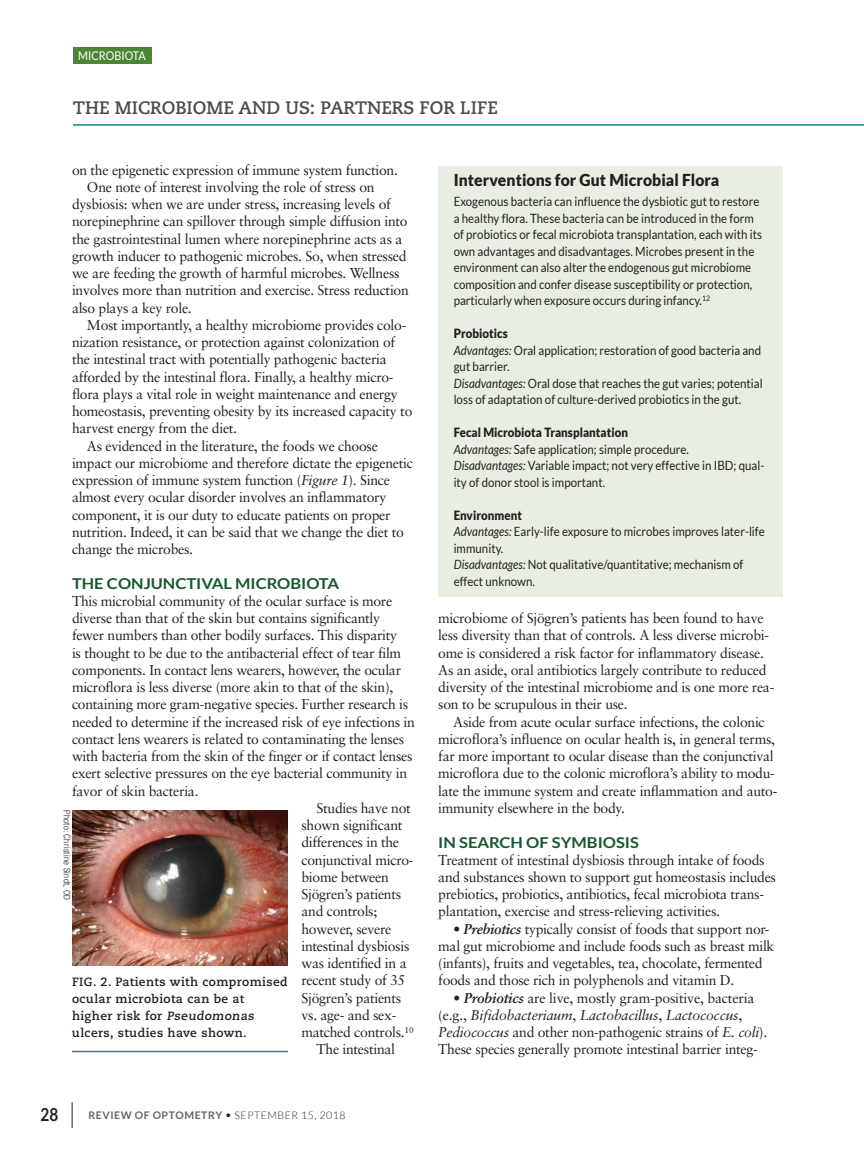
<style>
.page{position:relative;width:864px;height:1161px;background:#fff}
.page>*{position:absolute;margin:0;border:0;box-sizing:border-box;transform-origin:0 0}
.t1{font:700 18px "Caecilia LT Std";letter-spacing:-.005em;color:#4b4c4d}
.t2{font:700 18px "Lato";color:#231f20;scale:.85 1}
.t3{font:900 16.5px "Lato";letter-spacing:.005em;color:#231f20;scale:.95 1}
.t4{font:700 15px "Lato";color:#175730;scale:1.1 1}
.t5{font:14.25px/17.2px "Sabon";letter-spacing:-.02em;color:#231f20}
.t6{font:12.75px/16.5px "Lato";letter-spacing:.005em;color:#231f20;scale:.9 1}
.t7{font:700 12px/17.2px "Caecilia LT Std";letter-spacing:.035em;color:#231f20}
.t8{font:12px "Lato";letter-spacing:.005em;color:#fff;scale:.9 1}
.t9{font:700 10.5px "Lato";letter-spacing:.05em;color:#636366}
.t10{font:300 condensed 9px "Helvetica Neue";letter-spacing:.035em;color:#231f20}
.s1{font-style:italic}
.s2{font-family:"Helvetica Neue";font-stretch:condensed;color:#231f20}
.s3{font-weight:300;color:#231f20}
.s4{font-weight:900}
.s5{font-weight:700;font-style:italic}
</style>
<div class="page">
<svg style="left:72px;top:1102px;width:1px;height:26px"></svg>
<div style="left:438px;top:166px;width:345px;height:431px;background:#e8efe2"></div>
<hr style="left:72px;top:1051px;width:216px;height:1px;background:#5b6f7b">
<hr style="left:73px;top:124px;width:791px;height:2px;background:#008b83">
<div style="left:73px;top:48px;width:78px;height:16px;background:#4c8632"></div>
<img style="left:72px;top:810px;width:216px;height:155px">
<p class="t8" style="left:78px;top:48px;width:77px">MICROBIOTA</p>
<p class="t1" style="left:73px;top:100px;width:427px">THE MICROBIOME AND US: PARTNERS FOR LIFE</p>
<p class="t5" style="left:72px;top:162px;width:327px">on the epigenetic expression of immune system function.</p>
<p class="t5" style="left:87px;top:180px;width:289px">One note of interest involving the role of stress on</p>
<p class="t5" style="left:72px;top:197px;width:320px">dysbiosis: when we are under stress, increasing levels of</p>
<p class="t5" style="left:72px;top:214px;width:337px">norepinephrine can spillover through simple diffusion into</p>
<p class="t5" style="left:72px;top:231px;width:332px">the gastrointestinal lumen where norepinephrine acts as a</p>
<p class="t5" style="left:72px;top:249px;width:336px">growth inducer to pathogenic microbes. So, when stressed</p>
<p class="t5" style="left:72px;top:266px;width:329px">we are feeding the growth of harmful microbes. Wellness</p>
<p class="t5" style="left:72px;top:283px;width:338px">involves more than nutrition and exercise. Stress reduction</p>
<p class="t5" style="left:72px;top:300px;width:121px">also plays a key role.</p>
<p class="t5" style="left:87px;top:318px;width:321px">Most importantly, a healthy microbiome provides colo-</p>
<p class="t5" style="left:72px;top:335px;width:325px">nization resistance, or protection against colonization of</p>
<p class="t5" style="left:72px;top:352px;width:316px">the intestinal tract with potentially pathogenic bacteria</p>
<p class="t5" style="left:72px;top:369px;width:323px">afforded by the intestinal flora. Finally, a healthy micro-</p>
<p class="t5" style="left:72px;top:387px;width:327px">flora plays a vital role in weight maintenance and energy</p>
<p class="t5" style="left:72px;top:404px;width:342px">homeostasis, preventing obesity by its increased capacity to</p>
<p class="t5" style="left:72px;top:421px;width:167px">harvest energy from the diet.</p>
<p class="t5" style="left:87px;top:438px;width:292px">As evidenced in the literature, the foods we choose</p>
<p class="t5" style="left:72px;top:456px;width:342px">impact our microbiome and therefore dictate the epigenetic</p>
<p class="t5" style="left:72px;top:473px;width:320px">expression of immune system function (<span class="s1">Figure 1</span>). Since</p>
<p class="t5" style="left:72px;top:490px;width:316px">almost every ocular disorder involves an inflammatory</p>
<p class="t5" style="left:72px;top:507px;width:320px">component, it is our duty to educate patients on proper</p>
<p class="t5" style="left:72px;top:525px;width:333px">nutrition. Indeed, it can be said that we change the diet to</p>
<p class="t5" style="left:72px;top:542px;width:123px">change the microbes.</p>
<p class="t4" style="left:72px;top:574px;width:244px">THE CONJUNCTIVAL MICROBIOTA</p>
<p class="t5" style="left:72px;top:594px;width:322px">This microbial community of the ocular surface is more</p>
<p class="t5" style="left:72px;top:611px;width:310px">diverse than that of the skin but contains significantly</p>
<p class="t5" style="left:72px;top:628px;width:327px">fewer numbers than other bodily surfaces. This disparity</p>
<p class="t5" style="left:72px;top:645px;width:331px">is thought to be due to the antibacterial effect of tear film</p>
<p class="t5" style="left:72px;top:663px;width:331px">components. In contact lens wearers, however, the ocular</p>
<p class="t5" style="left:72px;top:680px;width:323px">microflora is less diverse (more akin to that of the skin),</p>
<p class="t5" style="left:72px;top:697px;width:338px">containing more gram-negative species. Further research is</p>
<p class="t5" style="left:72px;top:714px;width:344px">needed to determine if the increased risk of eye infections in</p>
<p class="t5" style="left:72px;top:732px;width:334px">contact lens wearers is related to contaminating the lenses</p>
<p class="t5" style="left:72px;top:749px;width:342px">with bacteria from the skin of the finger or if contact lenses</p>
<p class="t5" style="left:72px;top:766px;width:337px">exert selective pressures on the eye bacterial community in</p>
<p class="t5" style="left:72px;top:783px;width:128px">favor of skin bacteria.</p>
<p class="t5" style="left:316px;top:801px;width:96px">Studies have not</p>
<p class="t5" style="left:302px;top:818px;width:103px">shown significant</p>
<p class="t5" style="left:302px;top:835px;width:99px">differences in the</p>
<p class="t5" style="left:302px;top:852px;width:114px">conjunctival micro-</p>
<p class="t5" style="left:302px;top:870px;width:89px">biome between</p>
<p class="t5" style="left:302px;top:887px;width:101px">Sjögren’s patients</p>
<p class="t5" style="left:302px;top:904px;width:77px">and controls;</p>
<p class="t5" style="left:302px;top:921px;width:91px">however, severe</p>
<p class="t5" style="left:302px;top:939px;width:110px">intestinal dysbiosis</p>
<p class="t5" style="left:302px;top:956px;width:107px">was identified in a</p>
<p class="t5" style="left:302px;top:973px;width:105px">recent study of 35</p>
<p class="t5" style="left:302px;top:990px;width:101px">Sjögren’s patients</p>
<p class="t5" style="left:302px;top:1008px;width:96px">vs. age- and sex-</p>
<p class="t5" style="left:302px;top:1025px;width:114px">matched controls.<sup>10</sup></p>
<p class="t5" style="left:316px;top:1042px;width:80px">The intestinal</p>
<p class="t10" style="left:70px;top:810px;width:92px;rotate:90deg">Photo: Christine Sindt, OD</p>
<p class="t7" style="left:72px;top:974px;width:217px">FIG. 2. Patients with compromised ocular microbiota can be at higher risk for Pseudomonas ulcers, studies have shown.</p>
<p class="t2" style="left:41px;top:1103px;width:22px">28</p>
<p class="t9" style="left:88px;top:1109px;width:259px">REVIEW OF OPTOMETRY <span class="s2">•</span> <span class="s3">SEPTEMBER 15, 2018</span></p>
<p class="t3" style="left:454px;top:170px;width:281px">Interventions for Gut Microbial Flora</p>
<p class="t6" style="left:454px;top:193px;width:344px">Exogenous bacteria can influence the dysbiotic gut to restore a healthy flora. These bacteria can be introduced in the form of probiotics or fecal microbiota transplantation, each with its own advantages and disadvantages. Microbes present in the environment can also alter the endogenous gut microbiome composition and confer disease susceptibility or protection, particularly when exposure occurs during infancy.<sup>12</sup></p>
<p class="t6" style="left:454px;top:325px;width:345px"><span class="s4">Probiotics<br></span><span class="s1">Advantages:</span> Oral application; restoration of good bacteria and gut barrier.<br><span class="s1">Disadvantages:</span> Oral dose that reaches the gut varies; potential loss of adaptation of culture-derived probiotics in the gut.</p>
<p class="t6" style="left:454px;top:424px;width:347px"><span class="s4">Fecal Microbiota Transplantation<br></span><span class="s1">Advantages:</span> Safe application; simple procedure.<br><span class="s1">Disadvantages:</span> Variable impact; not very effective in IBD; qual&shy;ity of donor stool is important.</p>
<p class="t6" style="left:454px;top:507px;width:347px"><span class="s4">Environment<br></span><span class="s1">Advantages:</span> Early-life exposure to microbes improves later-life immunity.<br><span class="s1">Disadvantages:</span> Not qualitative/quantitative; mechanism of effect unknown.</p>
<p class="t5" style="left:438px;top:611px;width:338px">microbiome of Sjögren’s patients has been found to have less diversity than that of controls. A less diverse microbi&shy;ome is considered a risk factor for inflammatory disease.<br>As an aside, oral antibiotics largely contribute to reduced diversity of the intestinal microbiome and is one more rea&shy;son to be scrupulous in their use.</p>
<p class="t5" style="left:438px;top:714px;width:341px;text-indent:15px">Aside from acute ocular surface infections, the colonic microflora’s influence on ocular health is, in general terms, far more important to ocular disease than the conjunctival microflora due to the colonic microflora’s ability to modu&shy;late the immune system and create inflammation and auto&shy;immunity elsewhere in the body.</p>
<p class="t4" style="left:438px;top:833px;width:184px">IN SEARCH OF SYMBIOSIS</p>
<p class="t5" style="left:438px;top:852px;width:339px">Treatment of intestinal dysbiosis through intake of foods and substances shown to support gut homeostasis includes prebiotics, probiotics, antibiotics, fecal microbiota trans&shy;plantation, exercise and stress-relieving activities.</p>
<p class="t5" style="left:438px;top:921px;width:338px;text-indent:15px"><span class="s5">• Prebiotics</span> typically consist of foods that support nor&shy;mal gut microbiome and include foods such as breast milk (infants), fruits and vegetables, tea, chocolate, fermented foods and those rich in polyphenols and vitamin D.</p>
<p class="t5" style="left:438px;top:990px;width:330px;text-indent:15px"><span class="s5">• Probiotics</span> are live, mostly gram-positive, bacteria (e.g., <span class="s1">Bifidobacteriaum</span>, <span class="s1">Lactobacillus</span>, <span class="s1">Lactococcus</span>, <span class="s1">Pediococcus</span> and other non-pathogenic strains of <span class="s1">E. coli</span>).<br>These species generally promote intestinal barrier integ-</p>
</div>
